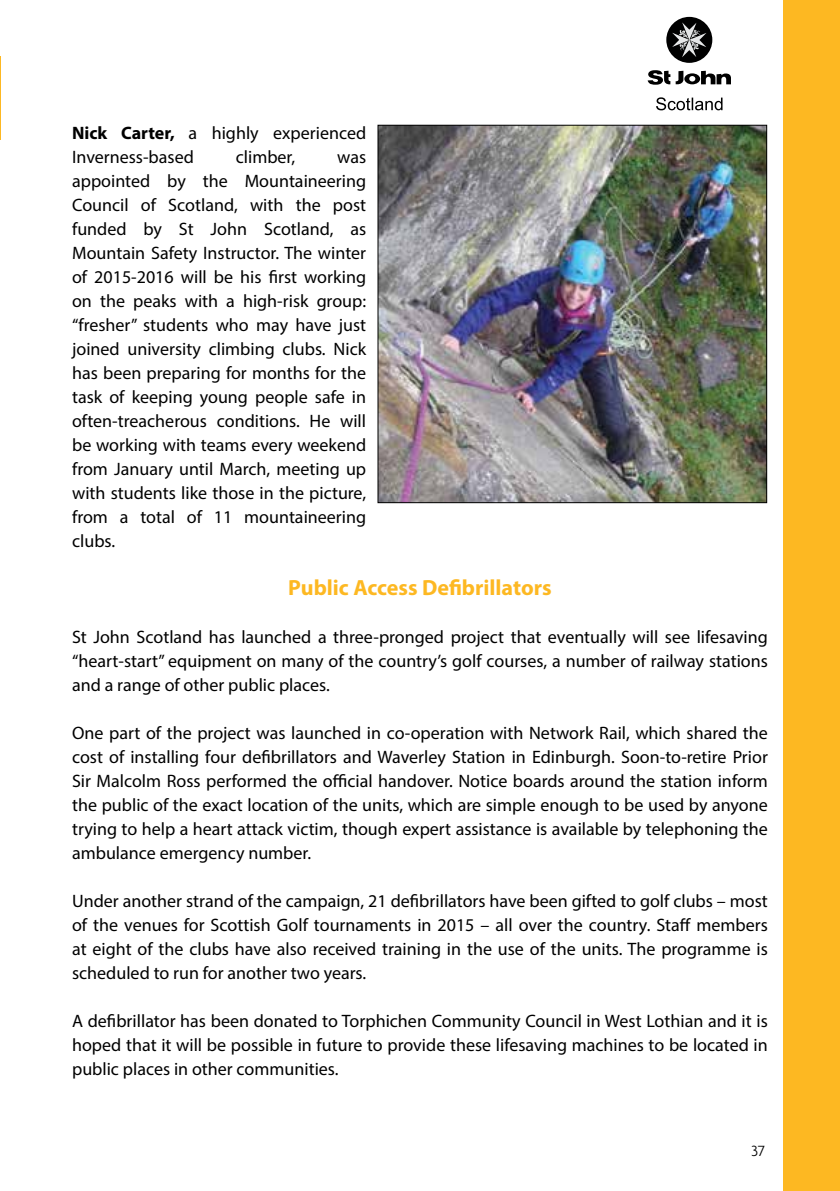
<style>
.page{position:relative;width:840px;height:1191px;background:#fff}
.page>*{position:absolute;margin:0;border:0;box-sizing:border-box;transform-origin:0 0}
.t1{font:700 22px "Myriad Pro";color:#fdb822}
.t2{font:18px/24px "Myriad Pro";color:#000;text-align:justify}
.t3{font:300 16px "Agenda";color:#000}
.s1{font-weight:700}
</style>
<div class="page">
<div style="left:782px;top:0;width:57px;height:1191px;background:#fdb822"></div>
<svg style="left:647px;top:16px;width:84px;height:95px"></svg>
<img style="left:379px;top:127px;width:385px;height:374px">
<div style="left:377px;top:125px;width:389px;height:378px;border:1px solid #000"></div>
<hr style="left:0;top:56px;width:1px;height:84px;background:#fdb822">
<p class="t2" style="left:72px;top:120px;width:295px"><span class="s1">Nick Carter,</span> a highly experienced<br>Inverness-based</p>
<p class="t2" style="left:236px;top:144px;width:61px">climber,</p>
<p class="t2" style="left:72px;top:144px;width:295px;text-indent:265px">was appointed by the Mountaineering Council of Scotland, with the post funded by St John Scotland, as Mountain Safety Instructor. The winter of 2015-2016 will be his first working on the peaks with a high-risk group: “fresher” students who may have just joined university climbing clubs. Nick has been preparing for months for the task of keeping young people safe in often-treacherous conditions. He will be working with teams every weekend from January until March, meeting up with students like those in the picture, from a total of 11 mountaineering clubs.</p>
<p class="t1" style="left:288px;top:573px;width:265px">Public Access Defibrillators</p>
<p class="t2" style="left:72px;top:624px;width:697px">St John Scotland has launched a three-pronged project that eventually will see lifesaving “heart-start” equipment on many of the country’s golf courses, a number of railway stations and a range of other public places.</p>
<p class="t2" style="left:72px;top:720px;width:697px">One part of the project was launched in co-operation with Network Rail, which shared the cost of installing four defibrillators and Waverley Station in Edinburgh. Soon-to-retire Prior Sir Malcolm Ross performed the official handover. Notice boards around the station inform the public of the exact location of the units, which are simple enough to be used by anyone trying to help a heart attack victim, though expert assistance is available by telephoning the ambulance emergency number.</p>
<p class="t2" style="left:72px;top:888px;width:697px">Under another strand of the campaign, 21 defibrillators have been gifted to golf clubs – most of the venues for Scottish Golf tournaments in 2015 – all over the country. Staff members at eight of the clubs have also received training in the use of the units. The programme is scheduled to run for another two years.</p>
<p class="t2" style="left:72px;top:1008px;width:696px">A defibrillator has been donated to Torphichen Community Council in West Lothian and it is hoped that it will be possible in future to provide these lifesaving machines to be located in public places in other communities.</p>
<p class="t3" style="left:751px;top:1142px;width:15px">37</p>
</div>
